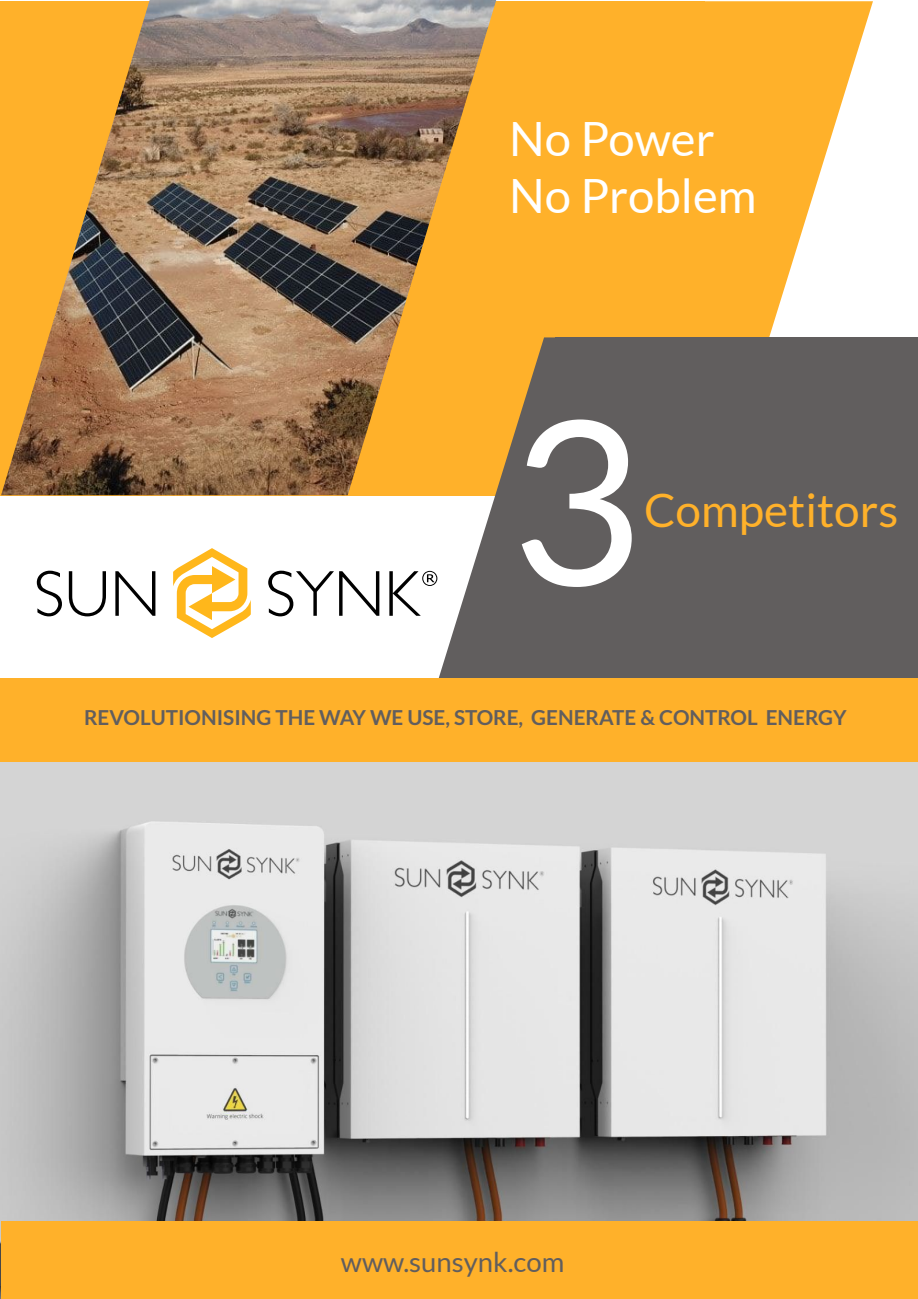
<style>
.page{position:relative;width:918px;height:1299px;background:#fff}
.page>*{position:absolute;margin:0;border:0;box-sizing:border-box;transform-origin:0 0}
.t1{font:228.6px "Lato";color:#fff}
.t2{font:47.25px/56.7px "Lato";color:#fff}
.t3{font:45.9px "Lato";color:#ffb12a}
.t4{font:27.6px "Lato";color:#615e5e}
.t5{font:700 20.7px "Lato";color:#615e5e}
</style>
<div class="page">
<img style="left:0;top:762px;width:918px;height:536px">
<div style="left:0;top:1px;width:22px;height:494px;background:#ffb12a"></div>
<div style="left:319px;top:1px;width:385px;height:494px;background:#ffb12a"></div>
<svg style="left:704px;top:1px;width:169px;height:336px;fill:#ffb12a"></svg>
<img style="left:1px;top:0;width:495px;height:495px">
<div style="left:1px;top:1221px;width:917px;height:77px;background:#ffb12a"></div>
<div style="left:902px;top:337px;width:16px;height:345px;background:#615e5e"></div>
<div style="left:555px;top:337px;width:349px;height:345px;background:#615e5e"></div>
<svg style="left:37px;top:337px;width:518px;height:341px"></svg>
<div style="left:0;top:678px;width:918px;height:84px;background:#ffb12a"></div>
<h2 class="t2" style="left:509px;top:109px;width:249px">No Power<br>No Problem</h2>
<h1 class="t1" style="left:509px;top:359px;width:134px">3</h1>
<h3 class="t3" style="left:644px;top:482px;width:256px">Competitors</h3>
<p class="t5" style="left:84px;top:705px;width:764px">REVOLUTIONISING THE WAY WE USE, STORE, GENERATE &amp; CONTROL ENERGY</p>
<h3 class="t4" style="left:341px;top:1245px;width:225px">www.sunsynk.com</h3>
</div>
